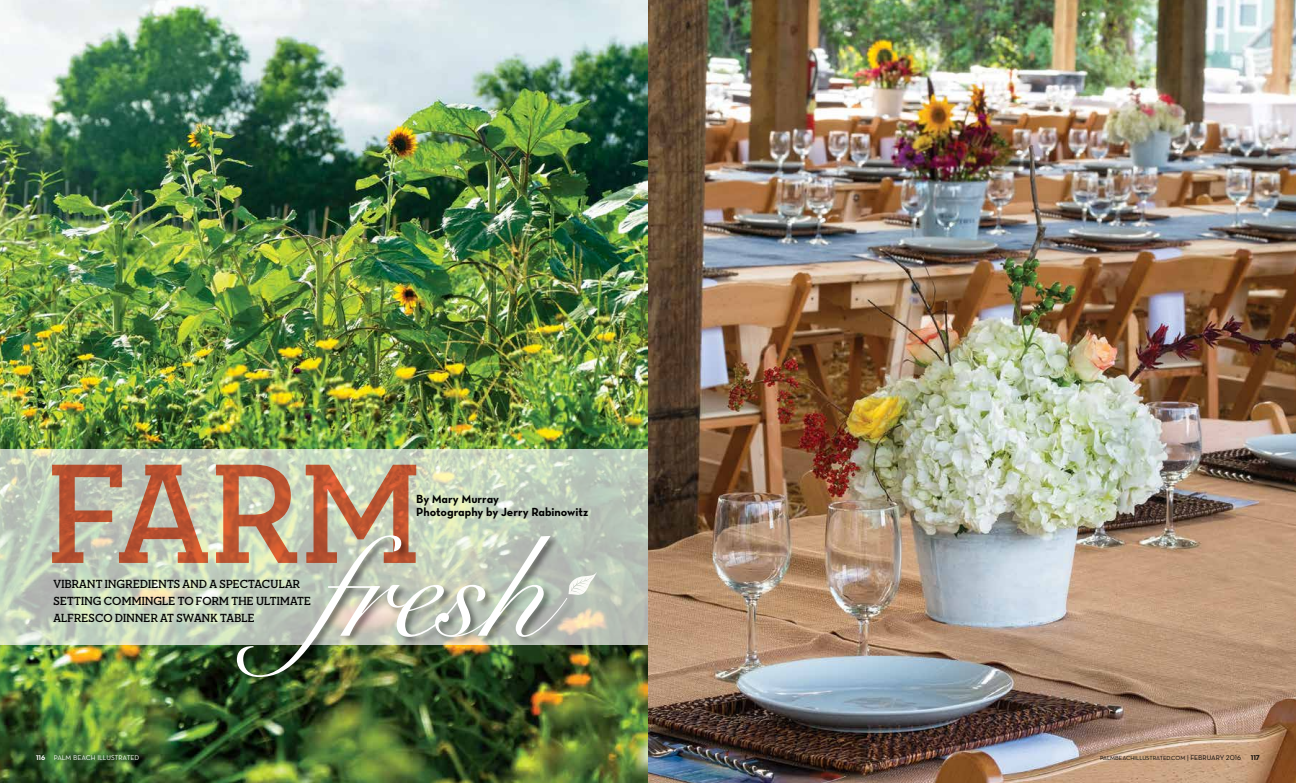
<style>
.page{position:relative;width:1296px;height:783px;background:#fff}
.page>*{position:absolute;margin:0;border:0;box-sizing:border-box;transform-origin:0 0}
.t1{font:144.5px "Judith";color:#fff}
.t2{font:700 144.5px "Neutraface Slab Display";color:#f26541}
.t3{font:700 12px/17px "Neutraface Slab Display";letter-spacing:.02em;color:#000}
.t4{font:12px/13.1px "Neutra Text Bold Alt";color:#000}
.t5{font:7px "Neutra Text Book Alt";color:#fff}
.t6{font:7px "Neutra Text Bold Alt";color:#000}
.t7{font:6px "Neutra Text Book Alt";color:#000}
.s1{font-family:"Neutra Text Bold Alt"}
.s2{font-size:7px}
</style>
<div class="page">
<img style="left:0;top:0;width:1296px;height:783px">
<svg style="left:0;top:449px;width:648px;height:196px;background:#c5d1bd"></svg>
<div style="left:236px;top:534px;width:341px;height:153px;background:#000;opacity:.43"></div>
<svg style="left:567px;top:572px;width:30px;height:25px"></svg>
<h1 class="t2" style="left:49px;top:433px;width:373px">FARM</h1>
<p class="t4" style="left:416px;top:492px;width:174px">By Mary Murray<br>Photography by Jerry Rabinowitz</p>
<h1 class="t1" style="left:318px;top:507px;width:231px">fresh</h1>
<p class="t3" style="left:53px;top:576px;width:259px">VIBRANT INGREDIENTS AND A SPECTACULAR<br>SETTING COMMINGLE TO FORM THE ULTIMATE<br>ALFRESCO DINNER AT SWANK TABLE</p>
<p class="t5" style="left:36px;top:754px;width:105px"><span class="s1">116</span> PALM BEACH ILLUSTRATED</p>
<p class="t7" style="left:1100px;top:755px;width:142px">PALMBEACHILLUSTRATED.COM <span class="s2">| FEBRUARY 2016</span></p>
<p class="t6" style="left:1251px;top:753px;width:11px">117</p>
</div>
